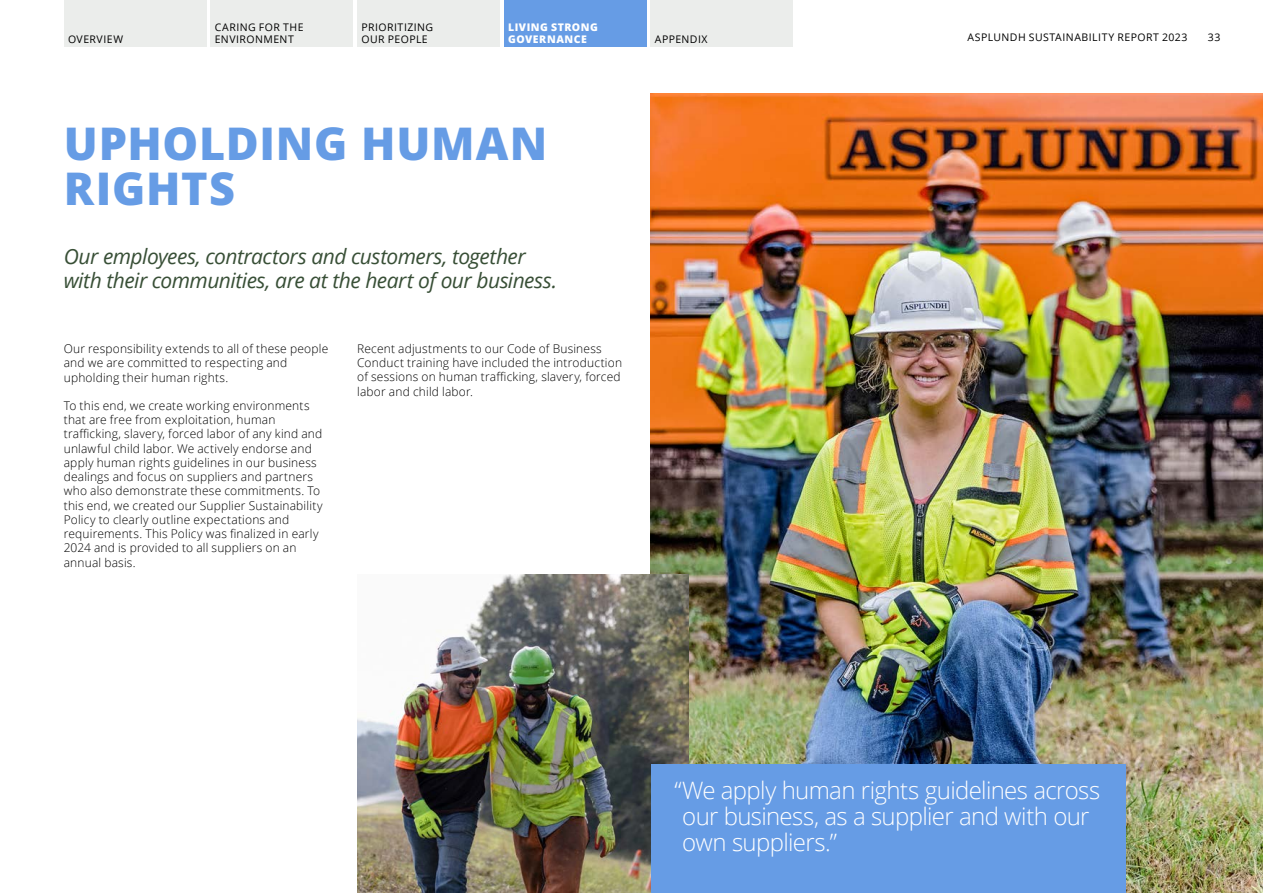
<style>
.page{position:relative;width:1263px;height:893px;background:#fff}
.page>*{position:absolute;margin:0;border:0;box-sizing:border-box;transform-origin:0 0}
._01_Section_Title_30{font:800 45px/45px "Open Sans";letter-spacing:.02em;color:#669ce5}
._09_Quote_16pt{font:300 24px/26.2px "Open Sans";letter-spacing:-.025em;color:#fff}
._03_Stand_First_Smal{font:italic 21px/24px "Open Sans";letter-spacing:-.025em;color:#384f36}
._04_Body_Copy{font:300 12px/14.2px "Open Sans";letter-spacing:.015em;color:#000}
.t1{font:10.5px/12px "Open Sans";letter-spacing:.045em;color:#000}
.t2{font:800 10.5px "Open Sans";letter-spacing:.045em;color:#fff}
</style>
<div class="page">
<img style="left:651px;top:94px;width:612px;height:799px">
<img style="left:357px;top:574px;width:332px;height:319px">
<div style="left:652px;top:764px;width:474px;height:129px;background:#669ce5"></div>
<div style="left:210px;top:0;width:143px;height:47px;background:#ebedeb"></div>
<div style="left:357px;top:0;width:143px;height:47px;background:#ebedeb"></div>
<div style="left:504px;top:0;width:142px;height:47px;background:#669ce5"></div>
<div style="left:651px;top:0;width:142px;height:47px;background:#ebedeb"></div>
<div style="left:64px;top:0;width:142px;height:47px;background:#ebedeb"></div>
<p class="t1" style="left:215px;top:20px;width:90px">CARING FOR THE<br>ENVIRONMENT</p>
<p class="t1" style="left:361px;top:20px;width:73px">PRIORITIZING<br>OUR PEOPLE</p>
<p class="t2" style="left:508px;top:19px;width:91px">LIVING STRONG</p>
<p class="t1" style="left:68px;top:32px;width:57px">OVERVIEW</p>
<p class="t2" style="left:508px;top:31px;width:80px">GOVERNANCE</p>
<p class="t1" style="left:655px;top:32px;width:54px">APPENDIX</p>
<p class="_01_Section_Title_30" style="left:64px;top:119px;width:485px">UPHOLDING HUMAN<br>RIGHTS</p>
<p class="_03_Stand_First_Smal" style="left:64px;top:244px;width:495px">Our employees, contractors and customers, together with their communities, are at the heart of our business.</p>
<p class="_04_Body_Copy" style="left:64px;top:341px;width:266px">Our responsibility extends to all of these people and we are committed to respecting and upholding their human rights.</p>
<p class="_04_Body_Copy" style="left:64px;top:398px;width:260px">To this end, we create working environments that are free from exploitation, human trafficking, slavery, forced labor of any kind and unlawful child labor. We actively endorse and apply human rights guidelines in our business dealings and focus on suppliers and partners who also demonstrate these commitments. To this end, we created our Supplier Sustainability Policy to clearly outline expectations and requirements. This Policy was finalized in early 2024 and is provided to all suppliers on an annual basis.</p>
<p class="_04_Body_Copy" style="left:357px;top:341px;width:266px">Recent adjustments to our Code of Business Conduct training have included the introduction of sessions on human trafficking, slavery, forced labor and child labor.</p>
<p class="t1" style="left:967px;top:31px;width:221px">ASPLUNDH SUSTAINABILITY REPORT 2023</p>
<p class="t1" style="left:1208px;top:31px;width:14px">33</p>
<p class="_09_Quote_16pt" style="left:682px;top:776px;width:420px;text-indent:-8px">“We apply human rights guidelines across our business, as a supplier and with our own suppliers.”</p>
</div>
